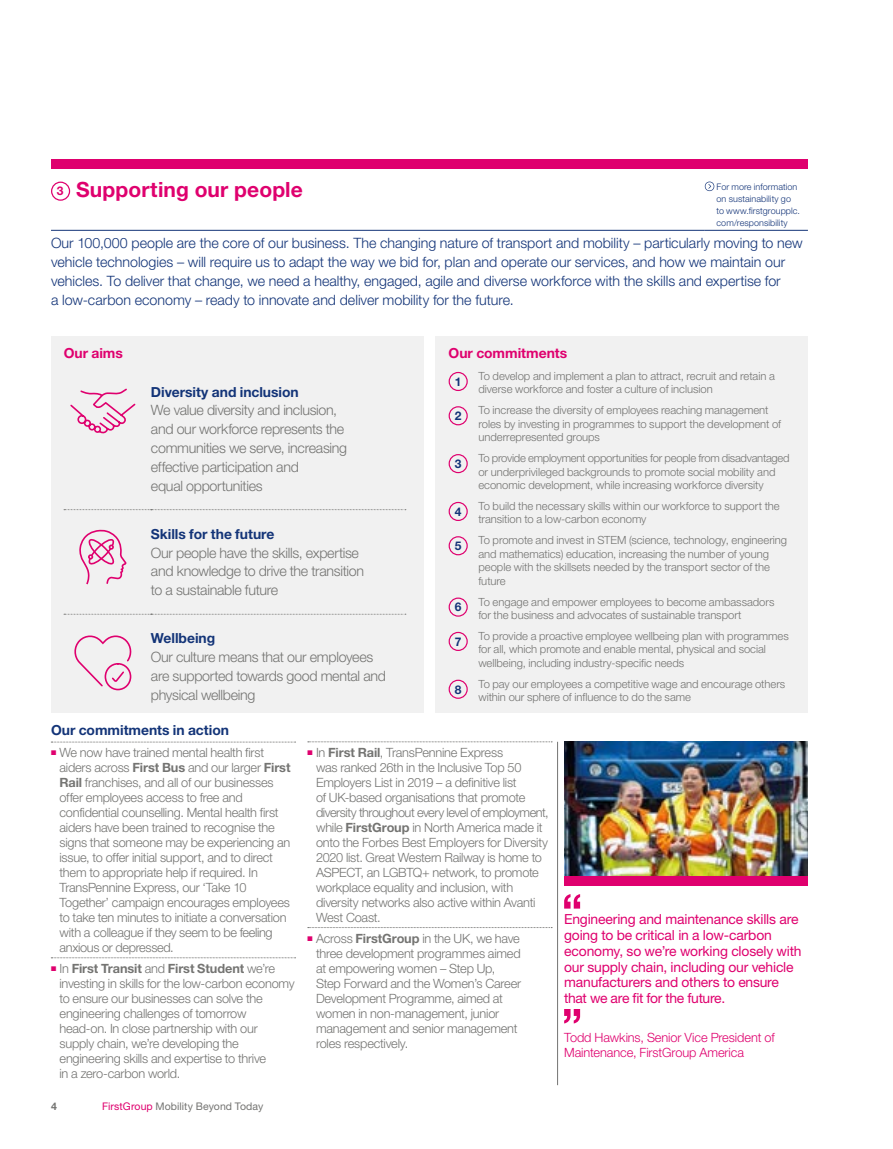
<style>
.page{position:relative;width:893px;height:1149px;background:#fff}
.page>*{position:absolute;margin:0;border:0;box-sizing:border-box;transform-origin:0 0}
.t1{font:700 21px "Helvetica Neue LT Pro";letter-spacing:.005em;color:#df006e}
.t2{font:300 14.25px/18.8px "Helvetica Neue LT Pro";color:#133478}
.t3{font:300 14.25px/18.8px "Helvetica Neue LT Pro";letter-spacing:-.02em;color:#747472}
.t4{font:13.8px/15.8px "Helvetica Neue LT Pro";letter-spacing:-.015em;color:#df006e}
.t5{font:700 13.8px "Helvetica Neue LT Pro";color:#133478}
.t6{font:700 13.8px "Helvetica Neue LT Pro";color:#df006e}
.t7{font:300 12.75px/15px "Helvetica Neue LT Pro";letter-spacing:-.02em;color:#747472}
.t8{font:300 12.75px/15px "Helvetica Neue LT Pro";letter-spacing:-.01em;color:#df006e}
.t9{font:700 12px "Helvetica Neue LT Pro";color:#133478}
.t10{font:300 11.25px/13.5px "Helvetica Neue LT Pro";letter-spacing:-.005em;color:#747472}
.t11{font:10.5px "Helvetica Neue LT Pro";letter-spacing:.005em;color:#747472}
.t12{font:700 10.5px "Helvetica Neue LT Pro";color:#747472}
.t13{font:300 9px/12px "Helvetica Neue LT Pro";letter-spacing:.01em;color:#133478}
.s1{font-size:12px}
.s2{font-weight:700}
.s3{color:#df006e}
</style>
<div class="page">
<img style="left:564px;top:741px;width:244px;height:135px">
<div style="left:51px;top:160px;width:757px;height:9px;background:#df006e"></div>
<hr style="left:557px;top:741px;width:1px;height:343px;background:#747472">
<div style="left:564px;top:876px;width:244px;height:9px;background:#df006e"></div>
<hr style="left:51px;top:230px;width:654px;height:1px;background:#133478">
<hr style="left:705px;top:230px;width:103px;height:1px;background:#133478">
<div style="left:51px;top:181px;width:19px;height:20px;border:1px solid #df006e;border-radius:50%"></div>
<svg style="left:705px;top:181px;width:9px;height:10px"></svg>
<div style="left:436px;top:335px;width:372px;height:377px;background:#f1f1f1"></div>
<div style="left:449px;top:372px;width:19px;height:19px;border:1px solid #df006e;border-radius:50%"></div>
<div style="left:449px;top:406px;width:19px;height:19px;border:1px solid #df006e;border-radius:50%"></div>
<div style="left:449px;top:454px;width:19px;height:19px;border:1px solid #df006e;border-radius:50%"></div>
<div style="left:449px;top:501px;width:19px;height:20px;border:1px solid #df006e;border-radius:50%"></div>
<div style="left:449px;top:536px;width:19px;height:19px;border:1px solid #df006e;border-radius:50%"></div>
<div style="left:449px;top:597px;width:19px;height:19px;border:1px solid #df006e;border-radius:50%"></div>
<div style="left:449px;top:631px;width:19px;height:19px;border:1px solid #df006e;border-radius:50%"></div>
<div style="left:449px;top:679px;width:19px;height:19px;border:1px solid #df006e;border-radius:50%"></div>
<div style="left:51px;top:335px;width:372px;height:377px;background:#f1f1f1"></div>
<svg style="left:64px;top:509px;width:342px;height:1px"></svg>
<svg style="left:64px;top:613px;width:342px;height:1px"></svg>
<svg style="left:70px;top:388px;width:66px;height:45px"></svg>
<svg style="left:79px;top:529px;width:47px;height:56px"></svg>
<svg style="left:74px;top:635px;width:58px;height:56px"></svg>
<svg style="left:51px;top:741px;width:245px;height:1px"></svg>
<svg style="left:51px;top:957px;width:245px;height:1px"></svg>
<svg style="left:308px;top:741px;width:244px;height:1px"></svg>
<svg style="left:308px;top:927px;width:244px;height:1px"></svg>
<svg style="left:564px;top:894px;width:16px;height:14px"></svg>
<svg style="left:564px;top:1009px;width:16px;height:14px"></svg>
<h1 class="t1" style="left:57px;top:176px;width:248px"><span class="s1">3</span> Supporting our people</h1>
<p class="t13" style="left:716px;top:180px;width:85px">For more information on sustainability go to www.firstgroupplc. com/responsibility</p>
<p class="t2" style="left:51px;top:234px;width:753px">Our 100,000 people are the core of our business. The changing nature of transport and mobility – particularly moving to new vehicle technologies – will require us to adapt the way we bid for, plan and operate our services, and how we maintain our vehicles. To deliver that change, we need a healthy, engaged, agile and diverse workforce with the skills and expertise for<br>a low-carbon economy – ready to innovate and deliver mobility for the future.</p>
<p class="t6" style="left:449px;top:344px;width:120px">Our commitments</p>
<p class="t9" style="left:455px;top:374px;width:8px">1</p>
<p class="t10" style="left:478px;top:369px;width:298px">To develop and implement a plan to attract, recruit and retain a diverse workforce and foster a culture of inclusion</p>
<p class="t9" style="left:455px;top:408px;width:8px">2</p>
<p class="t10" style="left:478px;top:403px;width:304px">To increase the diversity of employees reaching management roles by investing in programmes to support the development of underrepresented groups</p>
<p class="t9" style="left:455px;top:456px;width:8px">3</p>
<p class="t10" style="left:478px;top:451px;width:313px">To provide employment opportunities for people from disadvantaged or underprivileged backgrounds to promote social mobility and economic development, while increasing workforce diversity</p>
<p class="t9" style="left:455px;top:503px;width:8px">4</p>
<p class="t10" style="left:478px;top:499px;width:303px">To build the necessary skills within our workforce to support the transition to a low-carbon economy</p>
<p class="t9" style="left:455px;top:538px;width:8px">5</p>
<p class="t10" style="left:478px;top:533px;width:310px">To promote and invest in STEM (science, technology, engineering and mathematics) education, increasing the number of young people with the skillsets needed by the transport sector of the future</p>
<p class="t9" style="left:455px;top:599px;width:8px">6</p>
<p class="t10" style="left:478px;top:594px;width:298px">To engage and empower employees to become ambassadors for the business and advocates of sustainable transport</p>
<p class="t9" style="left:455px;top:633px;width:8px">7</p>
<p class="t10" style="left:478px;top:628px;width:312px">To provide a proactive employee wellbeing plan with programmes for all, which promote and enable mental, physical and social wellbeing, including industry-specific needs</p>
<p class="t9" style="left:455px;top:681px;width:8px">8</p>
<p class="t10" style="left:478px;top:676px;width:308px">To pay our employees a competitive wage and encourage others within our sphere of influence to do the same</p>
<p class="t6" style="left:64px;top:344px;width:61px">Our aims</p>
<p class="t5" style="left:151px;top:383px;width:149px">Diversity and inclusion</p>
<p class="t3" style="left:151px;top:400px;width:198px">We value diversity and inclusion, and our workforce represents the communities we serve, increasing effective participation and<br>equal opportunities</p>
<p class="t5" style="left:151px;top:525px;width:125px">Skills for the future</p>
<p class="t3" style="left:151px;top:542px;width:215px">Our people have the skills, expertise and knowledge to drive the transition to a sustainable future</p>
<p class="t5" style="left:151px;top:629px;width:66px">Wellbeing</p>
<p class="t3" style="left:151px;top:647px;width:237px">Our culture means that our employees are supported towards good mental and physical wellbeing</p>
<p class="t5" style="left:51px;top:721px;width:179px">Our commitments in action</p>
<p class="t7" style="left:60px;top:744px;width:232px;text-indent:-9px"><sup>■</sup> We now have trained mental health first aiders across <span class="s2">First Bus</span> and our larger <span class="s2">First Rail</span> franchises, and all of our businesses offer employees access to free and confidential counselling. Mental health first aiders have been trained to recognise the signs that someone may be experiencing an issue, to offer initial support, and to direct them to appropriate help if required. In TransPennine Express, our ‘Take 10<br>Together’ campaign encourages employees to take ten minutes to initiate a conversation with a colleague if they seem to be feeling anxious or depressed.</p>
<p class="t7" style="left:60px;top:960px;width:237px;text-indent:-9px"><sup>■</sup> In <span class="s2">First Transit</span> and <span class="s2">First Student</span> we’re investing in skills for the low-carbon economy to ensure our businesses can solve the engineering challenges of tomorrow head-on. In close partnership with our supply chain, we’re developing the engineering skills and expertise to thrive<br>in a zero-carbon world.</p>
<p class="t7" style="left:316px;top:744px;width:234px;text-indent:-9px"><sup>■</sup> In <span class="s2">First Rail</span>, TransPennine Express<br>was ranked 26th in the Inclusive Top 50<br>Employers List in 2019 – a definitive list<br>of UK-based organisations that promote diversity throughout every level of employment, while <span class="s2">FirstGroup</span> in North America made it onto the Forbes Best Employers for Diversity 2020 list. Great Western Railway is home to ASPECT, an LGBTQ+ network, to promote workplace equality and inclusion, with diversity networks also active within Avanti West Coast.</p>
<p class="t7" style="left:316px;top:930px;width:207px;text-indent:-9px"><sup>■</sup> Across <span class="s2">FirstGroup</span> in the UK, we have three development programmes aimed at empowering women – Step Up,<br>Step Forward and the Women’s Career<br>Development Programme, aimed at women in non-management, junior management and senior management roles respectively.</p>
<p class="t4" style="left:564px;top:910px;width:239px">Engineering and maintenance skills are going to be critical in a low-carbon economy, so we’re working closely with our supply chain, including our vehicle manufacturers and others to ensure that we are fit for the future.</p>
<p class="t8" style="left:564px;top:1029px;width:212px">Todd Hawkins, Senior Vice President of<br>Maintenance, FirstGroup America</p>
<p class="t12" style="left:51px;top:1098px;width:7px">4</p>
<p class="t11" style="left:102px;top:1099px;width:163px"><span class="s3">FirstGroup</span> Mobility Beyond Today</p>
</div>
